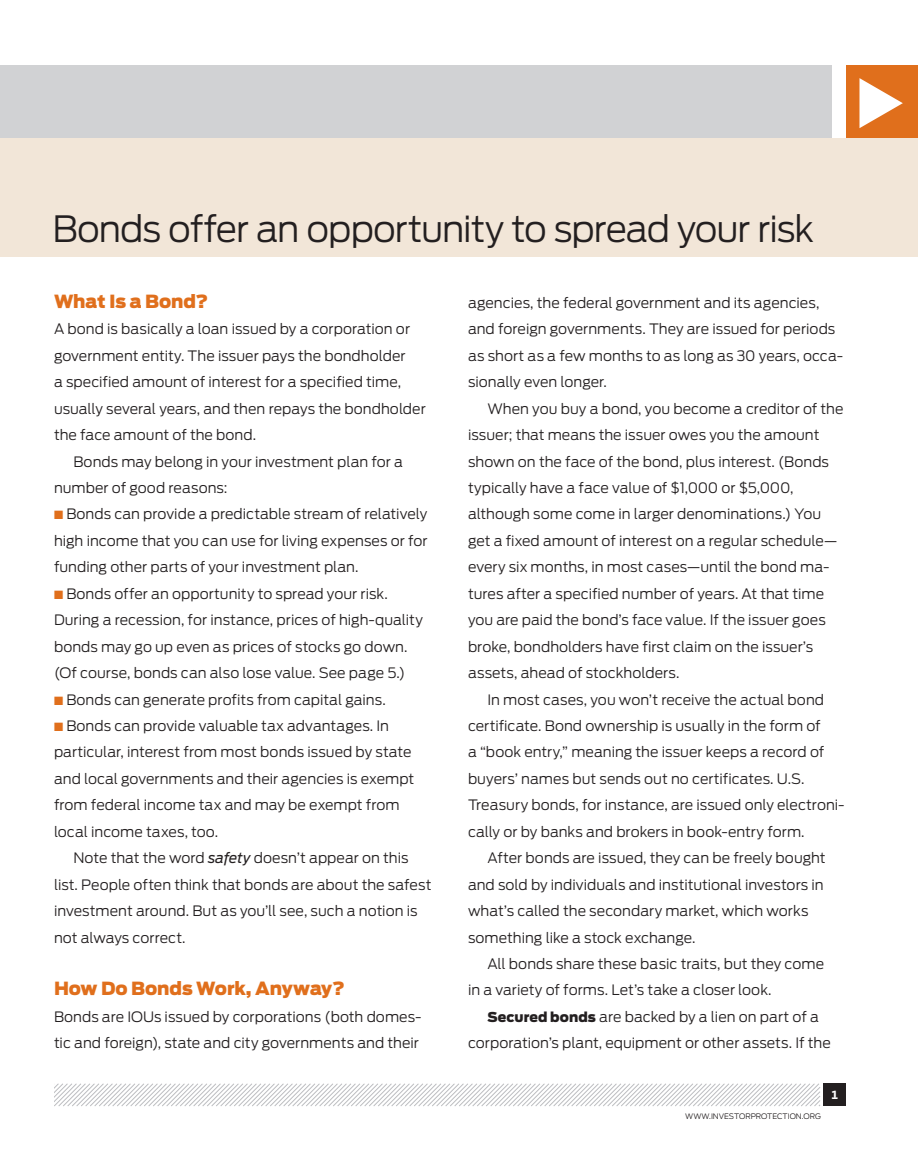
<style>
.page{position:relative;width:918px;height:1175px;background:#fff}
.page>*{position:absolute;margin:0;border:0;box-sizing:border-box;transform-origin:0 0}
.t1{font:300 36px "Antenna";letter-spacing:-.03em;color:#231f20}
.Orange_Subhead{font:900 18px "Antenna";letter-spacing:-.005em;color:#e06f1c}
.BODY_TEXT-indent{font:300 14.25px/26.4px "Antenna";color:#231f20}
.BODY_TEXT-No_indent{font:300 14.25px/26.4px "Antenna";color:#231f20}
.t2{font:10.5px "Retina Micro D10";color:#fff}
.t3{font:300 7.5px "Antenna";letter-spacing:-.005em;color:#231f20}
.s1{color:#e06f1c}
.s2{font-weight:400;font-style:italic}
.s3{font-weight:900;font-size:13.5px}
</style>
<div class="page">
<div style="left:823px;top:1083px;width:23px;height:23px;background:#231f20"></div>
<svg style="left:54px;top:1083px;width:767px;height:24px"></svg>
<div style="left:0;top:66px;width:832px;height:72px;background:#d1d2d4"></div>
<div style="left:846px;top:66px;width:72px;height:72px;background:#e06f1c"></div>
<svg style="left:859px;top:78px;width:44px;height:50px"></svg>
<div style="left:0;top:138px;width:918px;height:118px;background:#f2e6d8"></div>
<p class="t1" style="left:52px;top:208px;width:763px">Bonds offer an opportunity to spread your risk</p>
<p class="Orange_Subhead" style="left:54px;top:290px;width:156px">What Is a Bond?</p>
<p class="BODY_TEXT-No_indent" style="left:54px;top:316px;width:373px">A bond is basically a loan issued by a corporation or government entity. The issuer pays the bondholder<br>a specified amount of interest for a specified time, usually several years, and then repays the bondholder the face amount of the bond.</p>
<p class="BODY_TEXT-indent" style="left:54px;top:448px;width:351px;text-indent:20px">Bonds may belong in your investment plan for a number of good reasons:</p>
<p class="BODY_TEXT-No_indent" style="left:54px;top:501px;width:375px;text-align:justify"><span class="s1">■</span> Bonds can provide a predictable stream of relatively high income that you can use for living expenses or for funding other parts of your investment plan.</p>
<p class="BODY_TEXT-No_indent" style="left:54px;top:580px;width:370px"><span class="s1">■</span> Bonds offer an opportunity to spread your risk.<br>During a recession, for instance, prices of high-quality bonds may go up even as prices of stocks go down. (Of course, bonds can also lose value. See page 5.)</p>
<p class="BODY_TEXT-No_indent" style="left:54px;top:686px;width:333px"><span class="s1">■</span> Bonds can generate profits from capital gains.</p>
<p class="BODY_TEXT-No_indent" style="left:54px;top:712px;width:362px"><span class="s1">■</span> Bonds can provide valuable tax advantages. In particular, interest from most bonds issued by state and local governments and their agencies is exempt from federal income tax and may be exempt from local income taxes, too.</p>
<p class="BODY_TEXT-indent" style="left:54px;top:845px;width:379px;text-indent:20px">Note that the word <span class="s2">safety</span> doesn’t appear on this list. People often think that bonds are about the safest investment around. But as you’ll see, such a notion is not always correct.</p>
<p class="Orange_Subhead" style="left:54px;top:978px;width:292px">How Do Bonds Work, Anyway?</p>
<p class="BODY_TEXT-No_indent" style="left:54px;top:1003px;width:369px">Bonds are IOUs issued by corporations (both domes&shy;tic and foreign), state and city governments and their</p>
<p class="BODY_TEXT-No_indent" style="left:468px;top:289px;width:377px">agencies, the federal government and its agencies, and foreign governments. They are issued for periods as short as a few months to as long as 30 years, occa&shy;sionally even longer.</p>
<p class="BODY_TEXT-indent" style="left:468px;top:395px;width:377px;text-indent:20px">When you buy a bond, you become a creditor of the issuer; that means the issuer owes you the amount shown on the face of the bond, plus interest. (Bonds typically have a face value of $1,000 or $5,000, although some come in larger denominations.) You get a fixed amount of interest on a regular schedule— every six months, in most cases—until the bond ma&shy;tures after a specified number of years. At that time you are paid the bond’s face value. If the issuer goes broke, bondholders have first claim on the issuer’s assets, ahead of stockholders.</p>
<p class="BODY_TEXT-indent" style="left:468px;top:686px;width:378px;text-indent:20px">In most cases, you won’t receive the actual bond certificate. Bond ownership is usually in the form of<br>a “book entry,” meaning the issuer keeps a record of buyers’ names but sends out no certificates. U.S.<br>Treasury bonds, for instance, are issued only electroni&shy;cally or by banks and brokers in book-entry form.</p>
<p class="BODY_TEXT-indent" style="left:468px;top:845px;width:359px;text-indent:20px">After bonds are issued, they can be freely bought and sold by individuals and institutional investors in what’s called the secondary market, which works something like a stock exchange.</p>
<p class="BODY_TEXT-indent" style="left:468px;top:950px;width:358px;text-indent:20px">All bonds share these basic traits, but they come in a variety of forms. Let’s take a closer look.</p>
<p class="BODY_TEXT-indent" style="left:468px;top:1003px;width:364px;text-align:center"><span class="s3">Secured bonds</span> are backed by a lien on part of a corporation’s plant, equipment or other assets. If the</p>
<p class="t3" style="left:685px;top:1111px;width:137px">WWW.INVESTORPROTECTION.ORG</p>
<p class="t2" style="left:831px;top:1088px;width:8px">1</p>
</div>
